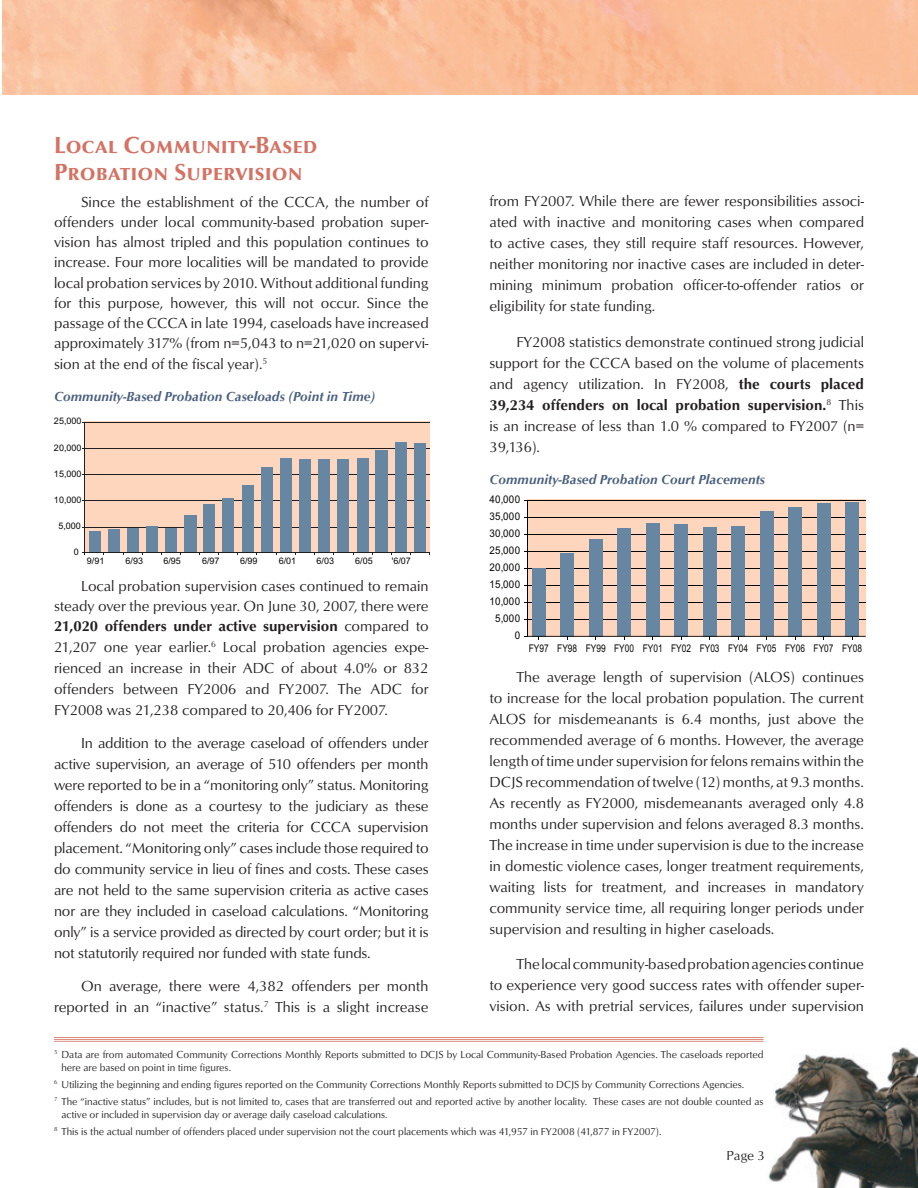
<style>
.page{position:relative;width:918px;height:1188px;background:#fff}
.page>*{position:absolute;margin:0;border:0;box-sizing:border-box;transform-origin:0 0}
.Heading{font:700 24px/27px "Opus Sm Caps";color:#d47264}
.text{font:15px/21px "Opus";color:#231f20;text-align:justify}
.subhead_Charts{font:italic 700 13.5px "Opus";color:#4a607d}
.t1{font:13.5px "Opus";color:#231f20}
.t2{font:10.65px "Arial";color:#050504;scale:.93 1}
.t3{font:10.65px "Arial";color:#050504;scale:.79 1}
.footer-no_line{font:10.5px/12.8px "Opus";color:#231f20}
.t4{font:9px "Arial";color:#050504}
.s1{font-weight:700}
</style>
<div class="page">
<img style="left:2px;top:0;width:916px;height:94px">
<img style="left:768px;top:1048px;width:150px;height:140px">
<hr style="left:54px;top:1037px;width:710px;height:1px;background:#db8a7b">
<hr style="left:54px;top:1039px;width:710px;height:1px;background:#db8a7b">
<hr style="left:54px;top:1041px;width:710px;height:1px;background:#db8a7b">
<div style="left:84px;top:423px;width:346px;height:129px;background:#fdd6bd"></div>
<hr style="left:85px;top:527px;width:345px;height:1px;background:#231f20">
<hr style="left:85px;top:501px;width:345px;height:1px;background:#231f20">
<hr style="left:85px;top:474px;width:345px;height:1px;background:#231f20">
<hr style="left:85px;top:448px;width:345px;height:1px;background:#231f20">
<hr style="left:85px;top:422px;width:345px;height:1px;background:#231f20">
<div style="left:89px;top:531px;width:12px;height:22px;background:#6686a1"></div>
<div style="left:108px;top:529px;width:12px;height:24px;background:#6686a1"></div>
<div style="left:127px;top:529px;width:12px;height:24px;background:#6686a1"></div>
<div style="left:146px;top:526px;width:12px;height:27px;background:#6686a1"></div>
<div style="left:165px;top:528px;width:12px;height:25px;background:#6686a1"></div>
<div style="left:184px;top:516px;width:12px;height:37px;background:#6686a1"></div>
<div style="left:203px;top:505px;width:12px;height:48px;background:#6686a1"></div>
<div style="left:222px;top:498px;width:12px;height:55px;background:#6686a1"></div>
<div style="left:242px;top:485px;width:12px;height:68px;background:#6686a1"></div>
<div style="left:261px;top:467px;width:12px;height:86px;background:#6686a1"></div>
<div style="left:280px;top:458px;width:12px;height:95px;background:#6686a1"></div>
<div style="left:299px;top:459px;width:12px;height:94px;background:#6686a1"></div>
<div style="left:318px;top:459px;width:12px;height:94px;background:#6686a1"></div>
<div style="left:337px;top:459px;width:12px;height:94px;background:#6686a1"></div>
<div style="left:357px;top:459px;width:12px;height:94px;background:#6686a1"></div>
<div style="left:376px;top:451px;width:12px;height:102px;background:#6686a1"></div>
<div style="left:395px;top:442px;width:12px;height:111px;background:#6686a1"></div>
<div style="left:414px;top:443px;width:12px;height:110px;background:#6686a1"></div>
<hr style="left:85px;top:422px;width:1px;height:131px;background:#231f20">
<hr style="left:84px;top:552px;width:346px;height:1px;background:#231f20">
<div style="left:528px;top:501px;width:337px;height:135px;background:#fdd6bd"></div>
<hr style="left:527px;top:619px;width:339px;height:1px;background:#050504">
<hr style="left:527px;top:602px;width:339px;height:1px;background:#050504">
<hr style="left:527px;top:585px;width:339px;height:1px;background:#050504">
<hr style="left:527px;top:568px;width:339px;height:1px;background:#050504">
<hr style="left:527px;top:551px;width:339px;height:1px;background:#050504">
<hr style="left:527px;top:534px;width:339px;height:1px;background:#050504">
<hr style="left:527px;top:517px;width:339px;height:1px;background:#050504">
<hr style="left:527px;top:500px;width:339px;height:1px;background:#050504">
<hr style="left:527px;top:500px;width:1px;height:137px;background:#050504">
<div style="left:532px;top:568px;width:13px;height:68px;background:#6686a1"></div>
<div style="left:561px;top:553px;width:13px;height:83px;background:#6686a1"></div>
<div style="left:589px;top:539px;width:13px;height:97px;background:#6686a1"></div>
<div style="left:618px;top:529px;width:13px;height:107px;background:#6686a1"></div>
<div style="left:646px;top:523px;width:13px;height:113px;background:#6686a1"></div>
<div style="left:675px;top:524px;width:13px;height:112px;background:#6686a1"></div>
<div style="left:703px;top:527px;width:13px;height:109px;background:#6686a1"></div>
<div style="left:732px;top:526px;width:13px;height:110px;background:#6686a1"></div>
<div style="left:760px;top:512px;width:13px;height:124px;background:#6686a1"></div>
<div style="left:789px;top:507px;width:13px;height:129px;background:#6686a1"></div>
<div style="left:817px;top:503px;width:13px;height:133px;background:#6686a1"></div>
<div style="left:846px;top:502px;width:13px;height:134px;background:#6686a1"></div>
<hr style="left:527px;top:636px;width:339px;height:1px;background:#050504">
<p class="Heading" style="left:54px;top:132px;width:265px">Local Community-Based<br>Probation Supervision</p>
<p class="text" style="left:54px;top:192px;width:376px;line-height:20.2px;text-indent:27px">Since the establishment of the CCCA, the number of offenders under local community-based probation super&shy;vision has almost tripled and this population continues to increase. Four more localities will be mandated to provide local probation services by 2010. Without additional funding for this purpose, however, this will not occur. Since the passage of the CCCA in late 1994, caseloads have increased approximately 317% (from n=5,043 to n=21,020 on supervi&shy;sion at the end of the fiscal year).<sup>5</sup></p>
<p class="subhead_Charts" style="left:54px;top:389px;width:323px">Community-Based Probation Caseloads (Point in Time)</p>
<p class="t4" style="left:54px;top:416px;width:29px">25,000</p>
<p class="t4" style="left:54px;top:442px;width:29px">20,000</p>
<p class="t4" style="left:54px;top:469px;width:29px">15,000</p>
<p class="t4" style="left:54px;top:495px;width:29px">10,000</p>
<p class="t4" style="left:58px;top:521px;width:24px">5,000</p>
<p class="t4" style="left:74px;top:547px;width:7px">0</p>
<p class="t4" style="left:87px;top:556px;width:19px">9/91</p>
<p class="t4" style="left:126px;top:556px;width:19px">6/93</p>
<p class="t4" style="left:163px;top:556px;width:19px">6/95</p>
<p class="t4" style="left:202px;top:556px;width:19px">6/97</p>
<p class="t4" style="left:240px;top:556px;width:19px">6/99</p>
<p class="t4" style="left:279px;top:556px;width:19px">6/01</p>
<p class="t4" style="left:317px;top:556px;width:19px">6/03</p>
<p class="t4" style="left:355px;top:556px;width:19px">6/05</p>
<p class="t4" style="left:392px;top:556px;width:21px">'6/07</p>
<p class="text" style="left:54px;top:575px;width:376px;text-indent:27px">Local probation supervision cases continued to remain steady over the previous year. On June 30, 2007, there were <span class="s1">21,020 offenders under active supervision</span> compared to 21,207 one year earlier.<sup>6</sup> Local probation agencies expe&shy;rienced an increase in their ADC of about 4.0% or 832 offenders between FY2006 and FY2007. The ADC for FY2008 was 21,238 compared to 20,406 for FY2007.</p>
<p class="text" style="left:54px;top:732px;width:376px;text-indent:27px">In addition to the average caseload of offenders under active supervision, an average of 510 offenders per month were reported to be in a “monitoring only” status. Monitoring offenders is done as a courtesy to the judiciary as these offenders do not meet the criteria for CCCA supervision placement. “Monitoring only” cases include those required to do community service in lieu of fines and costs. These cases are not held to the same supervision criteria as active cases nor are they included in caseload calculations. “Monitoring only” is a service provided as directed by court order; but it is not statutorily required nor funded with state funds.</p>
<p class="text" style="left:54px;top:975px;width:376px;text-align:right">On average, there were 4,382 offenders per month reported in an “inactive” status.<sup>7</sup> This is a slight increase</p>
<p class="text" style="left:489px;top:191px;width:376px">from FY2007. While there are fewer responsibilities associ&shy;ated with inactive and monitoring cases when compared to active cases, they still require staff resources. However, neither monitoring nor inactive cases are included in deter&shy;mining minimum probation officer-to-offender ratios or eligibility for state funding.</p>
<p class="text" style="left:489px;top:331px;width:376px;text-indent:27px">FY2008 statistics demonstrate continued strong judicial support for the CCCA based on the volume of placements and agency utilization. In FY2008, <span class="s1">the courts placed 39,234 offenders on local probation supervision.</span><sup>8</sup> This is an increase of less than 1.0 % compared to FY2007 (n= 39,136).</p>
<p class="subhead_Charts" style="left:489px;top:472px;width:277px">Community-Based Probation Court Placements</p>
<p class="t2" style="left:489px;top:493px;width:35px">40,000</p>
<p class="t2" style="left:489px;top:510px;width:35px">35,000</p>
<p class="t2" style="left:489px;top:527px;width:35px">30,000</p>
<p class="t2" style="left:489px;top:544px;width:35px">25,000</p>
<p class="t2" style="left:489px;top:561px;width:35px">20,000</p>
<p class="t2" style="left:489px;top:578px;width:35px">15,000</p>
<p class="t2" style="left:489px;top:595px;width:35px">10,000</p>
<p class="t2" style="left:495px;top:612px;width:28px">5,000</p>
<p class="t2" style="left:515px;top:629px;width:7px">0</p>
<p class="t3" style="left:529px;top:643px;width:423px">FY97 FY98 FY99 FY00 FY01 FY02 FY03 FY04 FY05 FY06 FY07 FY08</p>
<p class="text" style="left:489px;top:666px;width:376px;text-indent:27px">The average length of supervision (ALOS) continues to increase for the local probation population. The current ALOS for misdemeanants is 6.4 months, just above the recommended average of 6 months. However, the average length of time under supervision for felons remains within the DCJS recommendation of twelve (12) months, at 9.3 months.<br>As recently as FY2000, misdemeanants averaged only 4.8 months under supervision and felons averaged 8.3 months.<br>The increase in time under supervision is due to the increase in domestic violence cases, longer treatment requirements, waiting lists for treatment, and increases in mandatory community service time, all requiring longer periods under supervision and resulting in higher caseloads.</p>
<p class="text" style="left:489px;top:953px;width:376px;text-indent:27px">The local community-based probation agencies continue to experience very good success rates with offender super&shy;vision. As with pretrial services, failures under supervision</p>
<p class="footer-no_line" style="left:62px;top:1048px;width:704px;text-indent:-8px"><sup>5</sup> Data are from automated Community Corrections Monthly Reports submitted to DCJS by Local Community-Based Probation Agencies. The caseloads reported here are based on point in time figures.</p>
<p class="footer-no_line" style="left:54px;top:1078px;width:692px"><sup>6</sup> Utilizing the beginning and ending figures reported on the Community Corrections Monthly Reports submitted to DCJS by Community Corrections Agencies.</p>
<p class="footer-no_line" style="left:62px;top:1095px;width:704px;text-indent:-8px"><sup>7</sup> The “inactive status” includes, but is not limited to, cases that are transferred out and reported active by another locality. These cases are not double counted as active or included in supervision day or average daily caseload calculations.</p>
<p class="footer-no_line" style="left:54px;top:1125px;width:609px"><sup>8</sup> This is the actual number of offenders placed under supervision not the court placements which was 41,957 in FY2008 (41,877 in FY2007).</p>
<p class="t1" style="left:727px;top:1148px;width:40px">Page 3</p>
</div>
